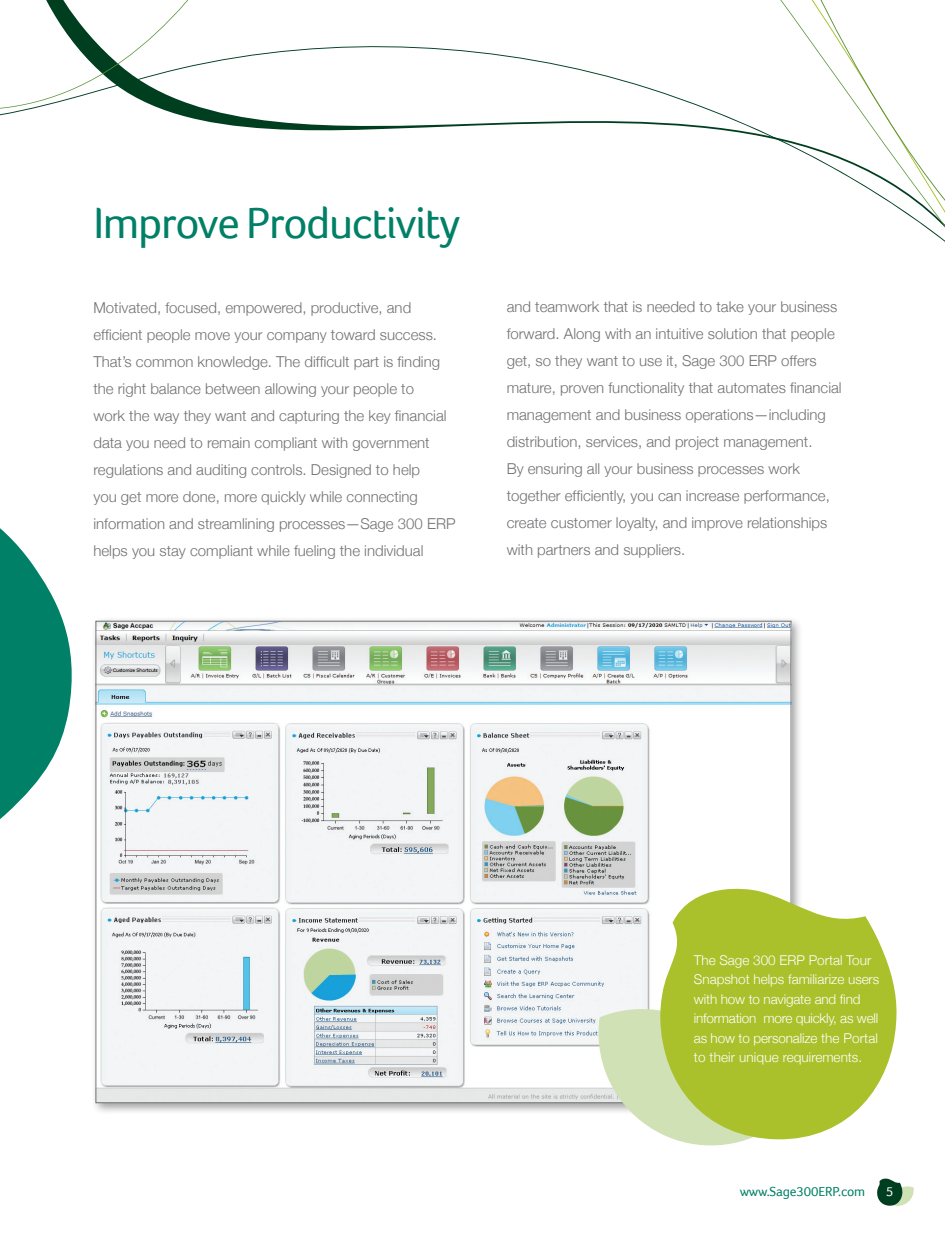
<style>
.page{position:relative;width:945px;height:1242px;background:#fff}
.page>*{position:absolute;margin:0;border:0;box-sizing:border-box;transform-origin:0 0}
.Titles{font:45px "Foco";letter-spacing:-.03em;color:#008066}
.Body_copy{font:300 15px/27px "Helvetica Neue";color:#717074}
.SP_-_Caption_Blob{font:300 13.5px/19.5px "Helvetica Neue";color:#fff}
.t1{font:13.5px "Foco";letter-spacing:-.01em;color:#008066}
.t2{font:13.5px "Foco";color:#fff}
</style>
<div class="page">
<svg style="left:0;top:0;width:787px;height:145px"></svg>
<svg style="left:787px;top:0;width:158px;height:242px"></svg>
<svg style="left:0;top:528px;width:72px;height:291px;fill:#008066"></svg>
<div style="left:91px;top:617px;width:712px;height:498px;background:#231f20;opacity:.42"></div>
<img style="left:98px;top:623px;width:691px;height:478px">
<svg style="left:877px;top:1178px;width:37px;height:28px"></svg>
<svg style="left:594px;top:1003px;width:148px;height:143px"></svg>
<svg style="left:660px;top:882px;width:237px;height:259px;fill:#aac12c"></svg>
<p class="Titles" style="left:93px;top:197px;width:369px">Improve Productivity</p>
<p class="Body_copy" style="left:93px;top:293px;width:364px">Motivated, focused, empowered, productive, and efficient people move your company toward success.<br>That’s common knowledge. The difficult part is finding the right balance between allowing your people to<br>work the way they want and capturing the key financial data you need to remain compliant with government regulations and auditing controls. Designed to help<br>you get more done, more quickly while connecting information and streamlining processes—Sage 300 ERP helps you stay compliant while fueling the individual</p>
<p class="Body_copy" style="left:507px;top:292px;width:337px">and teamwork that is needed to take your business forward. Along with an intuitive solution that people get, so they want to use it, Sage 300 ERP offers mature, proven functionality that automates financial management and business operations—including distribution, services, and project management.<br>By ensuring all your business processes work together efficiently, you can increase performance, create customer loyalty, and improve relationships with partners and suppliers.</p>
<p class="SP_-_Caption_Blob" style="left:694px;top:950px;width:187px">The Sage 300 ERP Portal Tour<br>Snapshot helps familiarize users with how to navigate and find information more quickly, as well as how to personalize the Portal to their unique requirements.</p>
<p class="t1" style="left:740px;top:1184px;width:127px">www.Sage300ERP.com</p>
<p class="t2" style="left:886px;top:1184px;width:9px">5</p>
</div>
